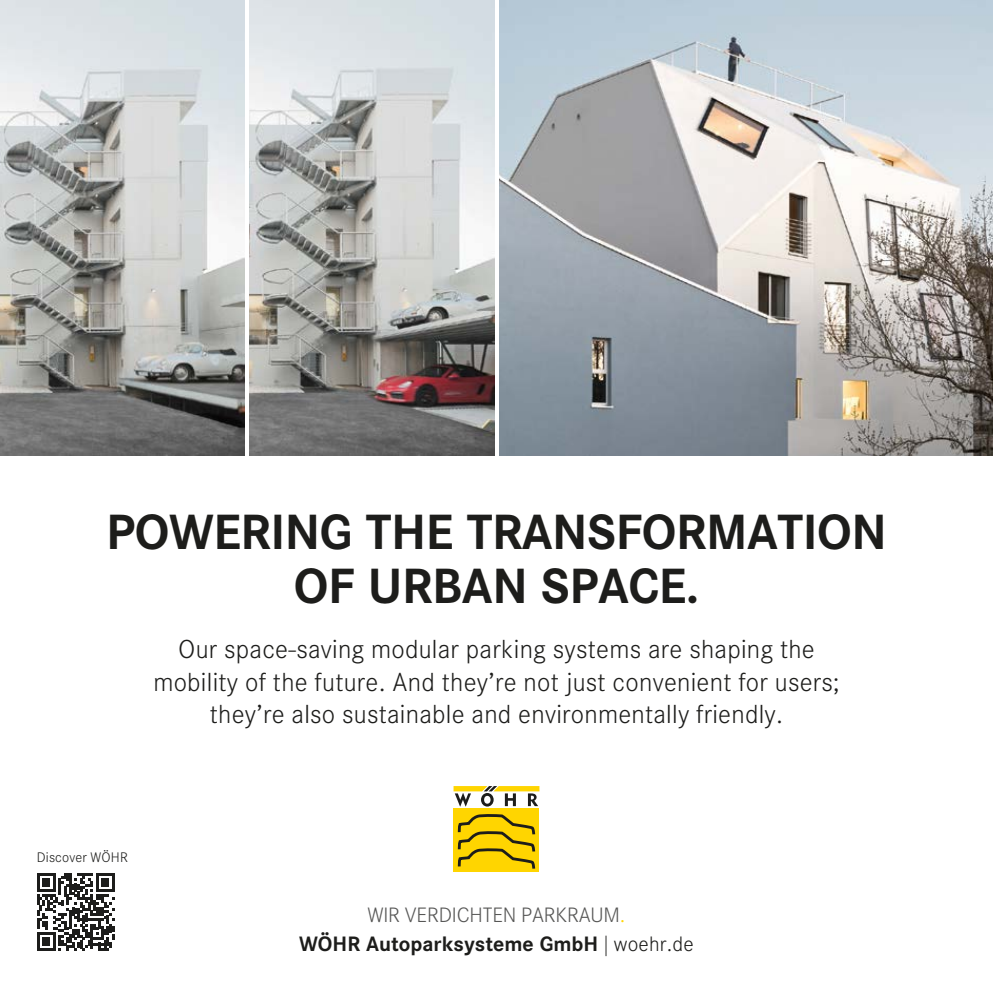
<style>
.page{position:relative;width:993px;height:993px;background:#fff}
.page>*{position:absolute;margin:0;border:0;box-sizing:border-box;transform-origin:0 0}
.t1{font:700 48.48px/54.6px "Corporate SBQ";letter-spacing:-.01em;color:#1d1d1b;text-align:center}
.t2{font:300 25.55px/32.4px "Corporate SBQ";letter-spacing:.01em;color:#1d1d1b;text-align:center}
.t3{font:700 20.47px "Corporate SBQ";color:#1d1d1b}
.t4{font:300 20.47px "Corporate SBQ";letter-spacing:-.01em;color:#575756}
.t5{font:300 13.65px "Corporate SBQ";letter-spacing:.01em;color:#1d1d1b}
.s1{color:#ffd500}
.s2{font-weight:300}
</style>
<div class="page">
<img style="left:249px;top:0;width:245px;height:455px">
<img style="left:0;top:0;width:244px;height:455px">
<img style="left:499px;top:0;width:493px;height:455px">
<svg style="left:37px;top:873px;width:77px;height:77px"></svg>
<svg style="left:453px;top:786px;width:86px;height:20px"></svg>
<div style="left:453px;top:808px;width:86px;height:63px;background:#ffd500"></div>
<svg style="left:457px;top:814px;width:79px;height:55px"></svg>
<h1 class="t1" style="left:106px;top:505px;width:781px">POWERING THE TRANSFORMATION<br>OF URBAN SPACE.</h1>
<p class="t2" style="left:153px;top:633px;width:687px">Our space-saving modular parking systems are shaping the mobility of the future. And they’re not just convenient for users; they’re also sustainable and environmentally friendly.</p>
<p class="t5" style="left:37px;top:849px;width:93px">Discover WÖHR</p>
<p class="t4" style="left:367px;top:902px;width:259px">WIR VERDICHTEN PARKRAUM<span class="s1">.</span></p>
<p class="t3" style="left:299px;top:930px;width:396px">WÖHR Autoparksysteme GmbH <span class="s2">| woehr.de</span></p>
</div>
